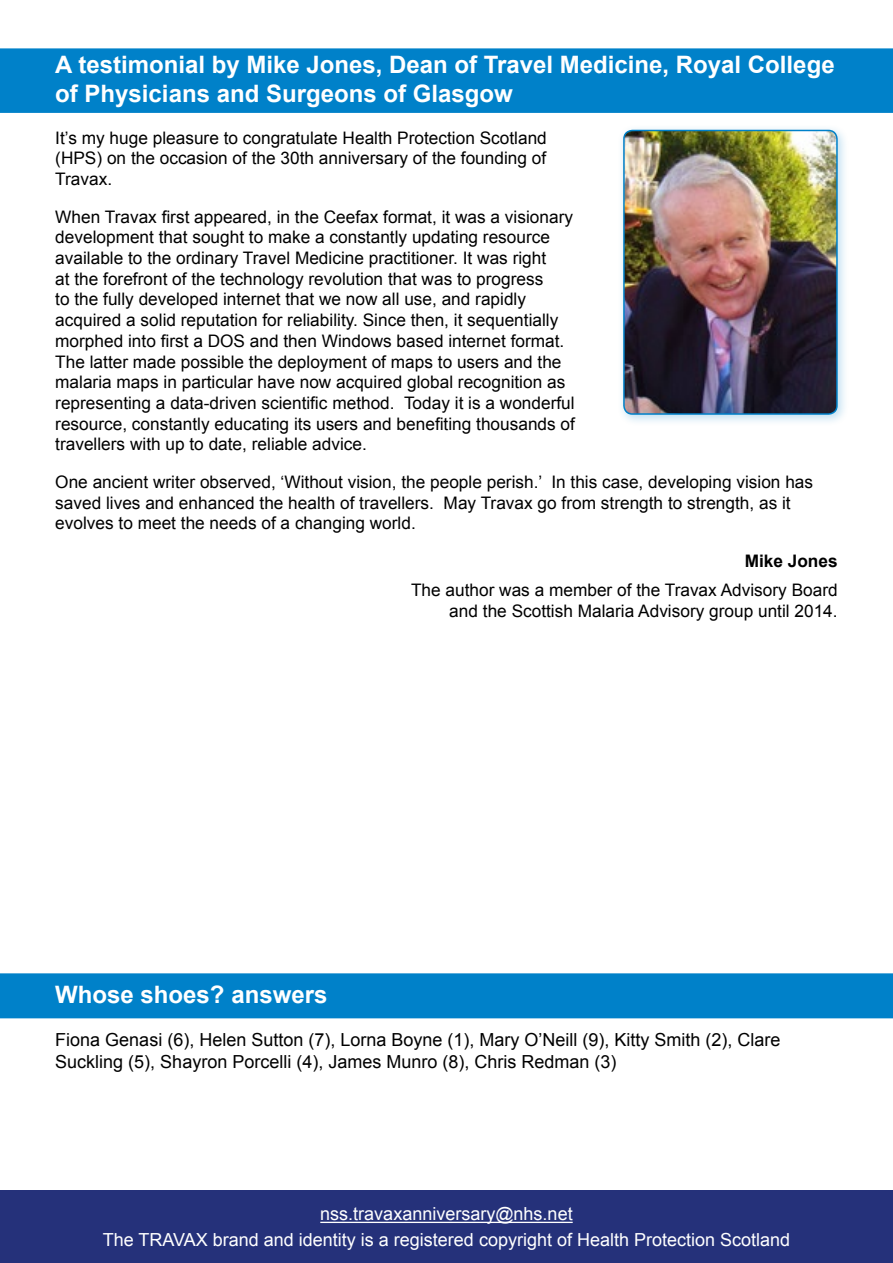
<style>
.page{position:relative;width:893px;height:1263px;background:#fff}
.page>*{position:absolute;margin:0;border:0;box-sizing:border-box;transform-origin:0 0}
.heading{font:700 24px/28.8px "Arial";color:#fff}
.t1{font:18px/21.6px "Arial";color:#000}
.t2{font:18px "Arial";color:#fff}
.Body{font:17.25px/20.7px "Arial";color:#000}
.Body-2{font:700 17.25px "Arial";color:#000}
</style>
<div class="page">
<div style="left:0;top:1191px;width:893px;height:72px;background:#25317a"></div>
<hr style="left:320px;top:1222px;width:253px;height:1px;background:#fff">
<div style="left:0;top:48px;width:893px;height:65px;background:#0081c9"></div>
<div style="left:0;top:973px;width:893px;height:45px;background:#0081c9"></div>
<div style="left:617px;top:124px;width:233px;height:303px;background:#0081c9;opacity:.25"></div>
<img style="left:624px;top:130px;width:213px;height:284px">
<div style="left:623px;top:130px;width:215px;height:285px;border:2px solid #0081c9;border-radius:9px"></div>
<h1 class="heading" style="left:55px;top:51px;width:781px">A testimonial by Mike Jones, Dean of Travel Medicine, Royal College of Physicians and Surgeons of Glasgow</h1>
<p class="Body" style="left:55px;top:127px;width:493px;text-align:justify">It’s my huge pleasure to congratulate Health Protection Scotland (HPS) on the occasion of the 30th anniversary of the founding of Travax.</p>
<p class="Body" style="left:55px;top:206px;width:521px">When Travax first appeared, in the Ceefax format, it was a visionary development that sought to make a constantly updating resource available to the ordinary Travel Medicine practitioner. It was right<br>at the forefront of the technology revolution that was to progress<br>to the fully developed internet that we now all use, and rapidly acquired a solid reputation for reliability. Since then, it sequentially morphed into first a DOS and then Windows based internet format.<br>The latter made possible the deployment of maps to users and the malaria maps in particular have now acquired global recognition as representing a data-driven scientific method. Today it is a wonderful resource, constantly educating its users and benefiting thousands of travellers with up to date, reliable advice.</p>
<p class="Body" style="left:55px;top:472px;width:759px">One ancient writer observed, ‘Without vision, the people perish.’ In this case, developing vision has saved lives and enhanced the health of travellers. May Travax go from strength to strength, as it evolves to meet the needs of a changing world.</p>
<p class="Body-2" style="left:745px;top:550px;width:94px">Mike Jones</p>
<p class="Body" style="left:411px;top:580px;width:428px;text-align:right">The author was a member of the Travax Advisory Board and the Scottish Malaria Advisory group until 2014.</p>
<h1 class="heading" style="left:55px;top:981px;width:274px">Whose shoes? answers</h1>
<p class="t1" style="left:55px;top:1029px;width:727px">Fiona Genasi (6), Helen Sutton (7), Lorna Boyne (1), Mary O’Neill (9), Kitty Smith (2), Clare<br>Suckling (5), Shayron Porcelli (4), James Munro (8), Chris Redman (3)</p>
<p class="t2" style="left:320px;top:1202px;width:254px">nss.travaxanniversary@nhs.net</p>
<p class="t2" style="left:103px;top:1228px;width:689px">The TRAVAX brand and identity is a registered copyright of Health Protection Scotland</p>
</div>
